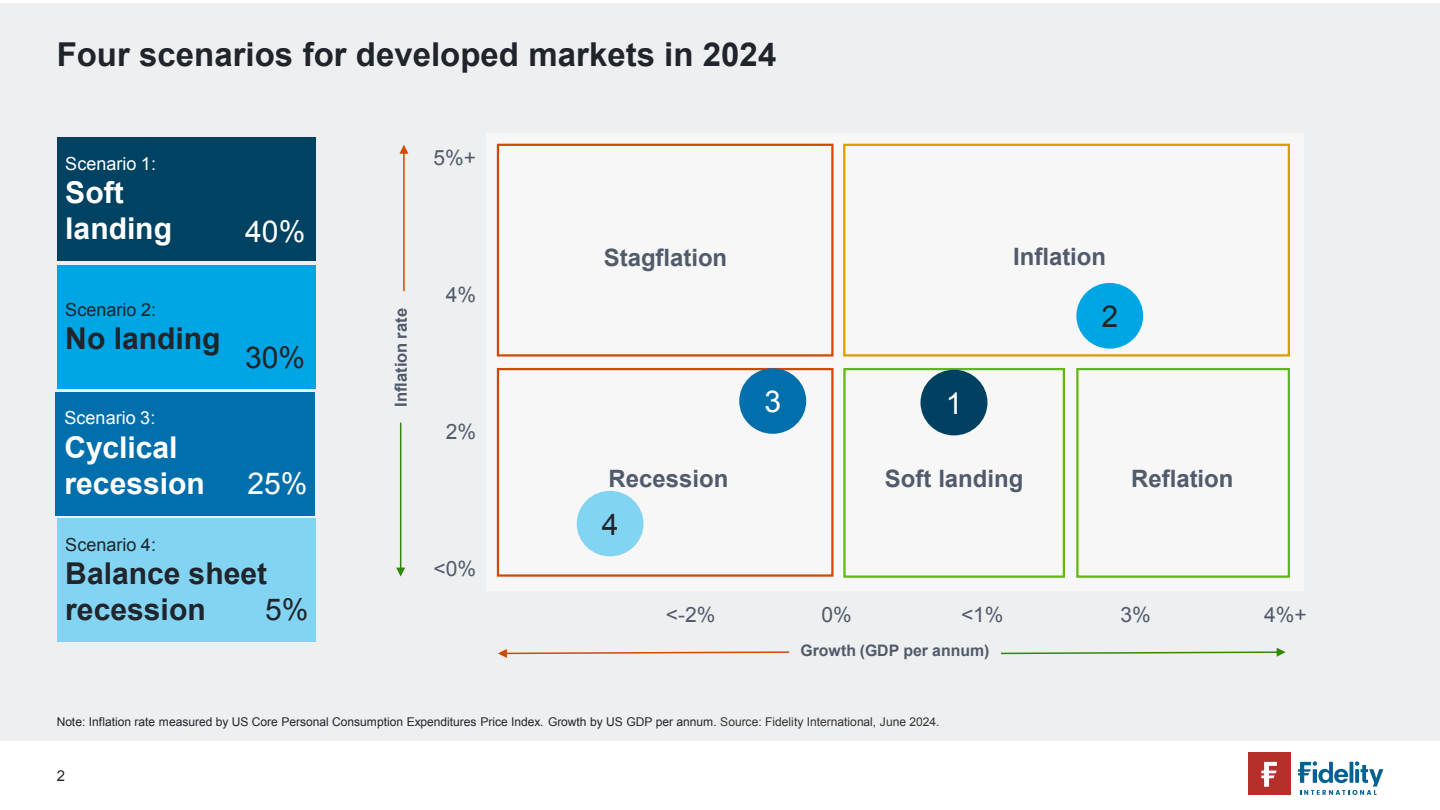
<style>
.page{position:relative;width:1440px;height:810px;background:#fff}
.page>*{position:absolute;margin:0;border:0;box-sizing:border-box;transform-origin:0 0}
.t1{font:700 33px "Arial";color:#20242b}
.t2{font:700 30.15px "Arial";color:#20242b}
.t3{font:30.15px "Arial";color:#fff}
.t4{font:30.15px "Arial";color:#20242b}
.t5{font:700 30px/36px "Arial";color:#fff}
.t6{font:700 30px "Arial";color:#20242b}
.t7{font:30px "Arial";color:#fff}
.t8{font:30px "Arial";color:#20242b}
.t9{font:700 24px "Arial";color:#515b6b}
.t10{font:21.15px "Arial";color:#515b6b}
.t11{font:21px "Arial";color:#515b6b}
.t12{font:18px "Arial";color:#fff}
.t13{font:18px "Arial";color:#20242b}
.t14{font:700 16.5px "Arial";color:#515b6b}
.t15{font:700 15.9px "Arial";color:#515b6b}
.t16{font:15px "Arial";color:#20242b}
.t17{font:12px "Arial";letter-spacing:-.005em;color:#20242b}
.s1{color:#333}
</style>
<div class="page">
<div style="left:1248px;top:752px;width:42px;height:43px;background:#b72f2a"></div>
<svg style="left:1261px;top:762px;width:16px;height:25px"></svg>
<svg style="left:1298px;top:761px;width:85px;height:34px"></svg>
<div style="left:0;top:3px;width:1440px;height:737px;background:#eeeff0"></div>
<div style="left:57px;top:137px;width:259px;height:124px;background:#004262"></div>
<div style="left:56px;top:392px;width:259px;height:123px;background:#026fad"></div>
<div style="left:57px;top:265px;width:259px;height:124px;background:#00a6e3"></div>
<div style="left:57px;top:518px;width:259px;height:124px;background:#83d4f2"></div>
<svg style="left:1001px;top:648px;width:285px;height:9px"></svg>
<svg style="left:498px;top:649px;width:291px;height:9px"></svg>
<svg style="left:399px;top:145px;width:9px;height:146px"></svg>
<svg style="left:396px;top:423px;width:9px;height:154px"></svg>
<div style="left:486px;top:133px;width:818px;height:458px;background:#f7f7f8"></div>
<div style="left:497px;top:368px;width:337px;height:209px;border:2px solid #d14905"></div>
<div style="left:843px;top:144px;width:447px;height:213px;border:2px solid #d99f00"></div>
<div style="left:843px;top:368px;width:222px;height:210px;border:2px solid #61b815"></div>
<div style="left:1076px;top:368px;width:214px;height:210px;border:2px solid #61b815"></div>
<div style="left:739px;top:368px;width:67px;height:66px;background:#026fad;border-radius:50%"></div>
<div style="left:497px;top:144px;width:337px;height:213px;border:2px solid #d14905"></div>
<div style="left:921px;top:370px;width:66px;height:65px;background:#004162;border-radius:50%"></div>
<div style="left:1076px;top:283px;width:67px;height:66px;background:#00a6e3;border-radius:50%"></div>
<div style="left:577px;top:491px;width:67px;height:65px;background:#82d4f3;border-radius:50%"></div>
<h1 class="t1" style="left:57px;top:33px;width:721px">Four scenarios for developed markets in 2024</h1>
<h3 class="t12" style="left:65px;top:152px;width:92px">Scenario 1:</h3>
<h3 class="t5" style="left:65px;top:176px;width:108px">Soft landing</h3>
<h3 class="t13" style="left:65px;top:298px;width:92px">Scenario 2:</h3>
<h3 class="t6" style="left:65px;top:319px;width:157px">No landing</h3>
<h3 class="t12" style="left:65px;top:406px;width:92px">Scenario 3:</h3>
<h3 class="t5" style="left:65px;top:430px;width:142px">Cyclical recession</h3>
<h3 class="t7" style="left:245px;top:212px;width:62px">40%</h3>
<h3 class="t8" style="left:245px;top:338px;width:62px">30%</h3>
<h3 class="t7" style="left:247px;top:464px;width:62px">25%</h3>
<h3 class="t13" style="left:65px;top:533px;width:92px">Scenario 4:</h3>
<h2 class="t2" style="left:65px;top:554px;width:203px">Balance sheet</h2>
<h3 class="t6" style="left:65px;top:590px;width:142px">recession</h3>
<h3 class="t8" style="left:265px;top:590px;width:45px">5%</h3>
<h3 class="t11" style="left:434px;top:143px;width:44px">5%+</h3>
<h3 class="t14" style="left:390px;top:407px;width:100px;rotate:-90deg">Inflation rate</h3>
<h3 class="t11" style="left:446px;top:280px;width:32px">4%</h3>
<h3 class="t10" style="left:446px;top:417px;width:32px">2%</h3>
<h3 class="t11" style="left:434px;top:554px;width:44px">&lt;0%</h3>
<h3 class="t9" style="left:604px;top:242px;width:125px">Stagflation</h3>
<h3 class="t9" style="left:609px;top:463px;width:121px">Recession</h3>
<h2 class="t4" style="left:602px;top:505px;width:18px">4</h2>
<h3 class="t7" style="left:764px;top:382px;width:18px">3</h3>
<h3 class="t9" style="left:1013px;top:241px;width:94px">Inflation</h3>
<h2 class="t3" style="left:946px;top:384px;width:18px">1</h2>
<h3 class="t8" style="left:1102px;top:297px;width:18px">2</h3>
<h3 class="t9" style="left:885px;top:463px;width:140px">Soft landing</h3>
<h3 class="t9" style="left:1131px;top:463px;width:104px">Reflation</h3>
<h3 class="t11" style="left:666px;top:601px;width:51px">&lt;-2%</h3>
<h3 class="t11" style="left:821px;top:601px;width:32px">0%</h3>
<h3 class="t11" style="left:961px;top:601px;width:44px">&lt;1%</h3>
<h3 class="t11" style="left:1120px;top:601px;width:32px">3%</h3>
<h3 class="t11" style="left:1264px;top:601px;width:44px">4%+</h3>
<h3 class="t15" style="left:801px;top:640px;width:190px">Growth (GDP per annum)</h3>
<p class="t17" style="left:57px;top:714px;width:884px">Note: Inflation rate measured by US Core Personal Consumption Expenditures Price Index. Growth by US GDP per annum. <span class="s1">Source: Fidelity International, June 2024.</span></p>
<p class="t16" style="left:57px;top:765px;width:10px">2</p>
</div>
